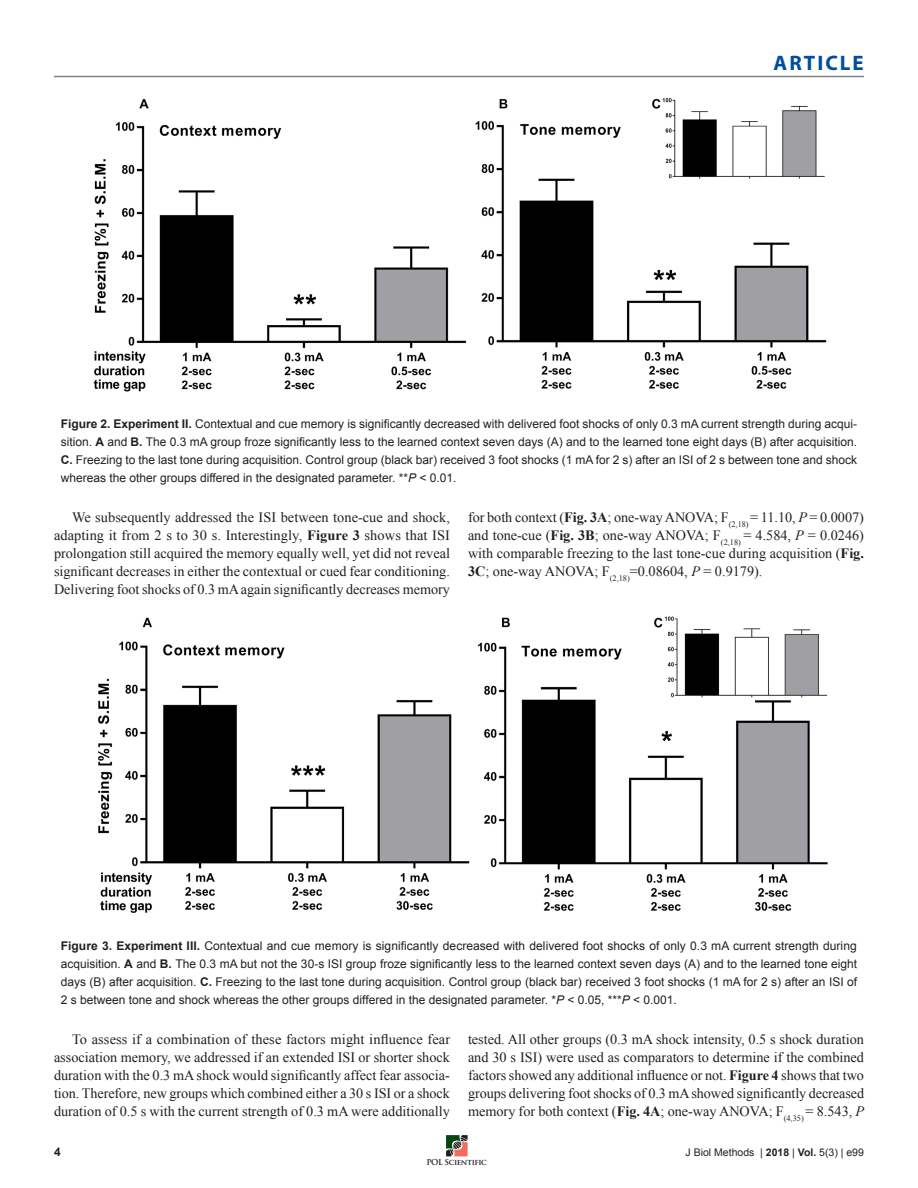
<style>
.page{position:relative;width:918px;height:1188px;background:#fff}
.page>*{position:absolute;margin:0;border:0;box-sizing:border-box;transform-origin:0 0}
.t1{font:700 21px "Myriad Pro";letter-spacing:.095em;color:#014da2}
.Body{font:14.25px/18px "Times New Roman";color:#231f20;text-align:justify}
.Figure_Legend_-_Span{font:12px/18px "Arial";color:#231f20;text-align:justify}
.t2{font:700 12px "Arial";color:#231f20}
.t3{font:10.5px "Arial";color:#231f20}
.t4{font:700 7.95px "Trajan Pro";letter-spacing:-.05em;color:#231f20}
.s1{font-weight:700}
.s2{font-style:italic}
</style>
<div class="page">
<svg style="left:446px;top:1135px;width:22px;height:21px"></svg>
<hr style="left:54px;top:76px;width:810px;height:1px;background:#808285">
<img style="left:93px;top:98px;width:734px;height:294px">
<img style="left:98px;top:616px;width:730px;height:297px">
<h1 class="t1" style="left:774px;top:49px;width:92px">ARTICLE</h1>
<p class="Figure_Legend_-_Span" style="left:61px;top:414px;width:798px"><span class="s1">Figure 2. Experiment II.</span> Contextual and cue memory is significantly decreased with delivered foot shocks of only 0.3 mA current strength during acqui&shy;sition. <span class="s1">A</span> and <span class="s1">B.</span> The 0.3 mA group froze significantly less to the learned context seven days (A) and to the learned tone eight days (B) after acquisition.<br><span class="s1">C.</span> Freezing to the last tone during acquisition. Control group (black bar) received 3 foot shocks (1 mA for 2 s) after an ISI of 2 s between tone and shock whereas the other groups differed in the designated parameter. **<span class="s2">P</span> &lt; 0.01.</p>
<p class="Body" style="left:54px;top:508px;width:398px;text-indent:18px">We subsequently addressed the ISI between tone-cue and shock, adapting it from 2 s to 30 s. Interestingly, <span class="s1">Figure 3</span> shows that ISI prolongation still acquired the memory equally well, yet did not reveal significant decreases in either the contextual or cued fear conditioning.<br>Delivering foot shocks of 0.3 mA again significantly decreases memory</p>
<p class="Body" style="left:468px;top:508px;width:398px">for both context (<span class="s1">Fig. 3A</span>; one-way ANOVA; F<sub>(2,18)</sub> = 11.10, <span class="s2">P</span> = 0.0007) and tone-cue (<span class="s1">Fig. 3B</span>; one-way ANOVA; F<sub>(2,18)</sub> = 4.584, <span class="s2">P</span> = 0.0246) with comparable freezing to the last tone-cue during acquisition (<span class="s1">Fig.<br>3C</span>; one-way ANOVA; F<sub>(2,18)</sub>=0.08604, <span class="s2">P</span> = 0.9179).</p>
<p class="Figure_Legend_-_Span" style="left:61px;top:936px;width:798px"><span class="s1">Figure 3. Experiment III.</span> Contextual and cue memory is significantly decreased with delivered foot shocks of only 0.3 mA current strength during acquisition. <span class="s1">A</span> and <span class="s1">B.</span> The 0.3 mA but not the 30-s ISI group froze significantly less to the learned context seven days (A) and to the learned tone eight days (B) after acquisition. <span class="s1">C.</span> Freezing to the last tone during acquisition. Control group (black bar) received 3 foot shocks (1 mA for 2 s) after an ISI of 2 s between tone and shock whereas the other groups differed in the designated parameter. *<span class="s2">P</span> &lt; 0.05, ***<span class="s2">P</span> &lt; 0.001.</p>
<p class="Body" style="left:54px;top:1030px;width:398px;text-indent:18px">To assess if a combination of these factors might influence fear association memory, we addressed if an extended ISI or shorter shock duration with the 0.3 mA shock would significantly affect fear associa&shy;tion. Therefore, new groups which combined either a 30 s ISI or a shock duration of 0.5 s with the current strength of 0.3 mA were additionally</p>
<p class="Body" style="left:468px;top:1030px;width:398px">tested. All other groups (0.3 mA shock intensity, 0.5 s shock duration and 30 s ISI) were used as comparators to determine if the combined factors showed any additional influence or not. <span class="s1">Figure 4</span> shows that two groups delivering foot shocks of 0.3 mA showed significantly decreased memory for both context (<span class="s1">Fig. 4A</span>; one-way ANOVA; F<sub>(4,35)</sub> = 8.543, <span class="s2">P</span></p>
<p class="t2" style="left:54px;top:1144px;width:8px">4</p>
<p class="t3" style="left:686px;top:1145px;width:180px">J Biol Methods | <span class="s1">2018</span> | <span class="s1">Vol.</span> 5(3) | e99</p>
<p class="t4" style="left:427px;top:1158px;width:62px">POL Scientific</p>
</div>
